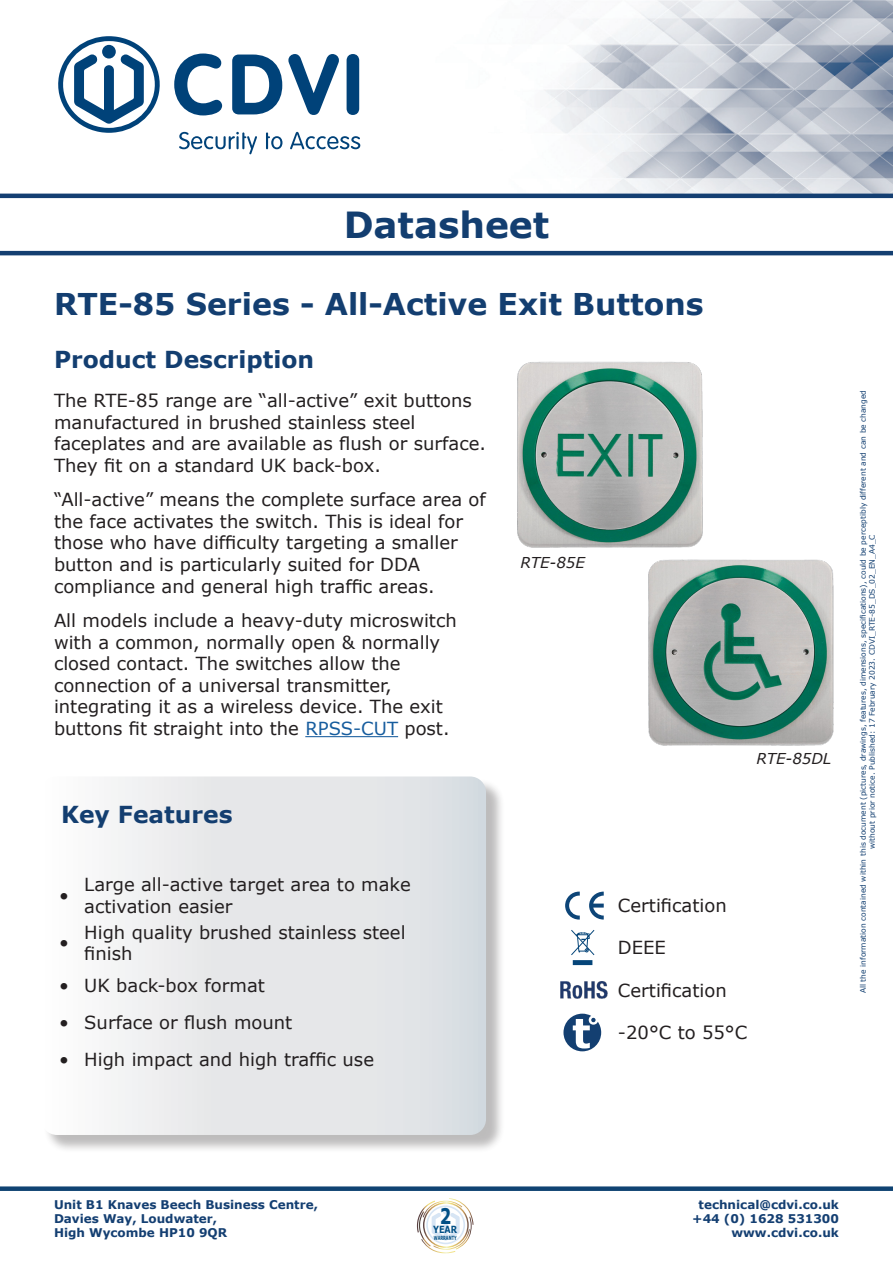
<style>
.page{position:relative;width:893px;height:1263px;background:#fff}
.page>*{position:absolute;margin:0;border:0;box-sizing:border-box;transform-origin:0 0}
.t1{font:700 36px "Verdana";color:#133e70}
.Product_Name___Descr{font:700 30px "Verdana";color:#133e70}
.Section_Title{font:700 23.4px "Verdana";color:#133e70}
.t2{font:18px/21.6px "Verdana";color:#231f20}
.t3{font:italic 15px "Verdana";color:#231f20}
.t4{font:700 12px/14.4px "Verdana";color:#143f72;text-align:right}
.t5{font:700 9.9px "Verdana";color:#014f85;scale:.82 1}
.t6{font:7.5px/9px "Verdana";color:#113e70;text-align:center}
.t7{font:700 5.7px "Verdana";color:#014f85;scale:.62 1}
.s1{color:#175d9e}
</style>
<div class="page">
<div style="left:0;top:1186px;width:893px;height:5px;background:#0f4372"></div>
<img style="left:336px;top:0;width:557px;height:194px">
<svg style="left:58px;top:36px;width:102px;height:97px"></svg>
<svg style="left:179px;top:132px;width:78px;height:22px"></svg>
<svg style="left:266px;top:132px;width:16px;height:17px"></svg>
<svg style="left:290px;top:132px;width:70px;height:17px"></svg>
<svg style="left:174px;top:54px;width:48px;height:61px"></svg>
<svg style="left:232px;top:55px;width:50px;height:59px"></svg>
<svg style="left:288px;top:54px;width:51px;height:61px"></svg>
<div style="left:347px;top:54px;width:12px;height:61px;background:#004279;border-radius:6px"></div>
<hr style="left:0;top:194px;width:893px;height:4px;background:#143f72">
<svg style="left:417px;top:1198px;width:56px;height:55px"></svg>
<hr style="left:0;top:251px;width:893px;height:4px;background:#143f71">
<div style="left:44px;top:779px;width:461px;height:374px;background:#231f20;opacity:.3"></div>
<svg style="left:44px;top:776px;width:442px;height:359px"></svg>
<svg style="left:589px;top:891px;width:15px;height:28px"></svg>
<svg style="left:565px;top:891px;width:15px;height:28px"></svg>
<svg style="left:571px;top:930px;width:23px;height:35px"></svg>
<img style="left:560px;top:981px;width:48px;height:18px">
<svg style="left:563px;top:1014px;width:38px;height:37px"></svg>
<hr style="left:305px;top:736px;width:93px;height:1px;background:#175d9e">
<img style="left:517px;top:361px;width:186px;height:187px">
<img style="left:648px;top:559px;width:186px;height:187px">
<p class="t1" style="left:344px;top:202px;width:207px">Datasheet</p>
<p class="Product_Name___Descr" style="left:54px;top:284px;width:651px">RTE-85 Series - All-Active Exit Buttons</p>
<p class="Section_Title" style="left:54px;top:344px;width:262px">Product Description</p>
<p class="t2" style="left:54px;top:390px;width:434px">The RTE-85 range are “all-active” exit buttons manufactured in brushed stainless steel faceplates and are available as flush or surface.<br>They fit on a standard UK back-box.</p>
<p class="t2" style="left:54px;top:489px;width:433px">“All-active” means the complete surface area of the face activates the switch. This is ideal for those who have difficulty targeting a smaller button and is particularly suited for DDA compliance and general high traffic areas.</p>
<p class="t2" style="left:54px;top:610px;width:404px">All models include a heavy-duty microswitch with a common, normally open &amp; normally closed contact. The switches allow the connection of a universal transmitter, integrating it as a wireless device. The exit buttons fit straight into the <span class="s1">RPSS-CUT</span> post.</p>
<p class="Section_Title" style="left:61px;top:799px;width:173px">Key Features</p>
<p class="t3" style="left:520px;top:553px;width:66px">RTE-85E</p>
<p class="t3" style="left:756px;top:749px;width:76px">RTE-85DL</p>
<p class="t2" style="left:59px;top:885px;width:11px">•</p>
<p class="t2" style="left:59px;top:932px;width:11px">•</p>
<p class="t2" style="left:84px;top:874px;width:328px">Large all-active target area to make activation easier</p>
<p class="t2" style="left:84px;top:921px;width:323px">High quality brushed stainless steel finish</p>
<p class="t2" style="left:59px;top:975px;width:11px">•</p>
<p class="t2" style="left:84px;top:975px;width:182px">UK back-box format</p>
<p class="t2" style="left:59px;top:1012px;width:11px">•</p>
<p class="t2" style="left:84px;top:1012px;width:210px">Surface or flush mount</p>
<p class="t2" style="left:59px;top:1049px;width:11px">•</p>
<p class="t2" style="left:84px;top:1049px;width:291px">High impact and high traffic use</p>
<p class="t2" style="left:618px;top:895px;width:110px">Certification</p>
<p class="t2" style="left:618px;top:937px;width:50px">DEEE</p>
<p class="t2" style="left:618px;top:980px;width:110px">Certification</p>
<p class="t2" style="left:618px;top:1022px;width:131px">-20°C to 55°C</p>
<p class="t6" style="left:859px;top:993px;width:605px;rotate:-90deg">All the information contained within this document (pictures, drawings, features, dimensions, specifications), could be perceptibly different and can be changed without prior notice. Published: 17 February 2023. CDVI_RTE-85_DS_02_EN_A4_C</p>
<p class="t4" style="left:54px;top:1197px;width:266px;text-align:left">Unit B1 Knaves Beech Business Centre,<br>Davies Way, Loudwater,<br>High Wycombe HP10 9QR</p>
<p class="t5" style="left:433px;top:1223px;width:31px">YEAR<sup>2</sup></p>
<p class="t7" style="left:434px;top:1234px;width:38px">WARRANTY</p>
<p class="t4" style="left:692px;top:1197px;width:148px">technical@cdvi.co.uk +44 (0) 1628 531300 www.cdvi.co.uk</p>
</div>
